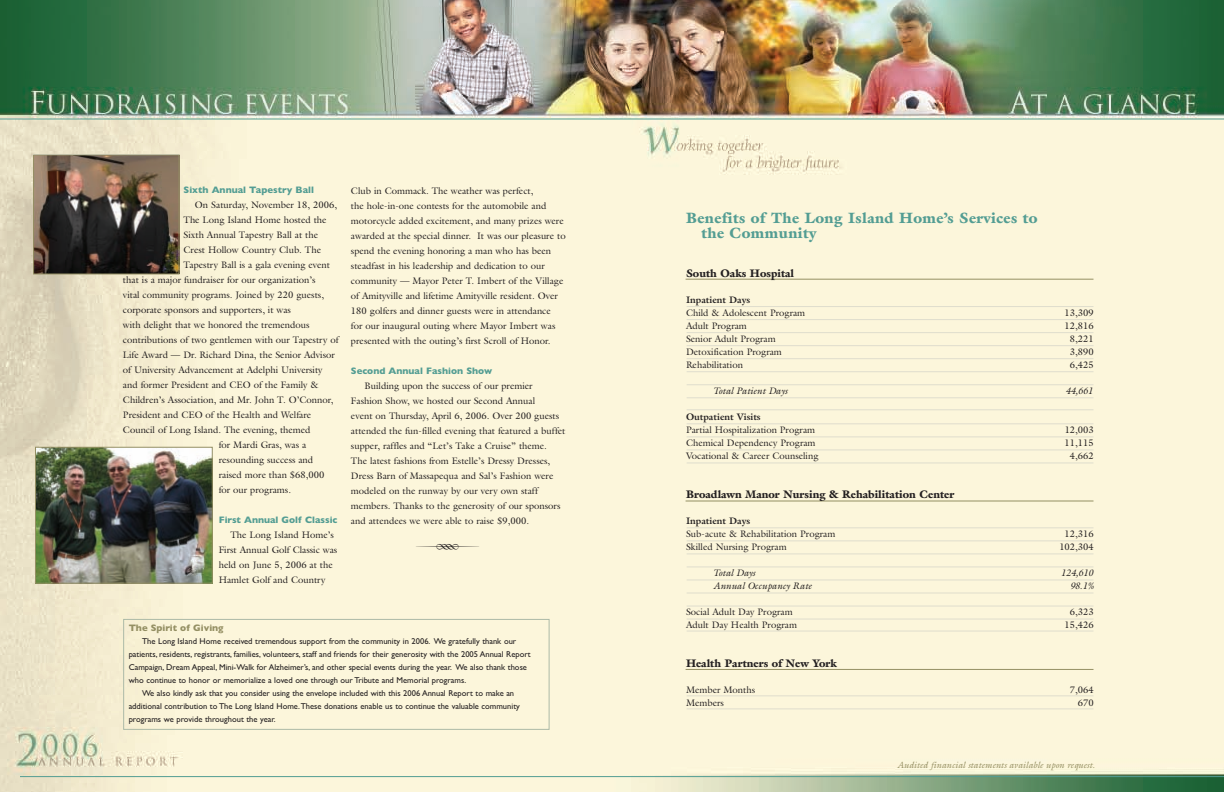
<style>
.page{position:relative;width:1224px;height:792px;background:#fff}
.page>*{position:absolute;margin:0;border:0;box-sizing:border-box;transform-origin:0 0}
.t1{font:36px "Type Embellishments One Let Plain";color:#231f20}
.t2{font:900 15px/15px "Galliard";letter-spacing:.025em;color:#539d93}
.t3{font:900 11px "Galliard";color:#231f20}
.t4{font:9.5px/15px "Galliard";color:#231f20}
.t5{font:700 9.5px "Gill Sans";color:#539d93}
.t6{font:italic 9.5px "Galliard";color:#231f20}
.t7{font:700 9.5px "Galliard";color:#231f20}
.t8{font:700 9.5px "Gill Sans";color:#948f63}
.t9{font:italic 9px "Galliard";color:#948f63}
.t10{font:8.5px "Gill Sans";color:#231f20}
</style>
<div class="page">
<img style="left:0;top:0;width:1224px;height:792px">
<div style="left:123px;top:619px;width:427px;height:111px;border:1px solid #acbaa7"></div>
<hr style="left:20px;top:776px;width:1204px;height:1px;background:#539d93">
<hr style="left:0;top:119px;width:1224px;height:1px;background:#539d93">
<hr style="left:686px;top:279px;width:408px;height:1px;background:#948f63">
<hr style="left:686px;top:500px;width:408px;height:2px;background:#948f63">
<hr style="left:686px;top:669px;width:408px;height:1px;background:#948f63">
<img style="left:37px;top:449px;width:174px;height:133px">
<div style="left:35px;top:447px;width:178px;height:137px;border:1px solid #948f63"></div>
<img style="left:35px;top:156px;width:143px;height:116px">
<div style="left:33px;top:154px;width:147px;height:120px;border:1px solid #948f63"></div>
<hr style="left:687px;top:306px;width:406px;height:1px;background:#dfddcd">
<hr style="left:687px;top:319px;width:406px;height:1px;background:#dfddcd">
<hr style="left:687px;top:332px;width:406px;height:1px;background:#dfddcd">
<hr style="left:687px;top:345px;width:406px;height:1px;background:#dfddcd">
<hr style="left:687px;top:358px;width:406px;height:1px;background:#dfddcd">
<hr style="left:687px;top:371px;width:406px;height:1px;background:#dfddcd">
<hr style="left:687px;top:384px;width:406px;height:1px;background:#dfddcd">
<hr style="left:687px;top:397px;width:406px;height:1px;background:#dfddcd">
<hr style="left:687px;top:409px;width:406px;height:1px;background:#dfddcd">
<hr style="left:687px;top:423px;width:406px;height:1px;background:#dfddcd">
<hr style="left:687px;top:436px;width:406px;height:1px;background:#dfddcd">
<hr style="left:687px;top:449px;width:406px;height:1px;background:#dfddcd">
<hr style="left:687px;top:462px;width:406px;height:1px;background:#dfddcd">
<hr style="left:687px;top:527px;width:406px;height:1px;background:#dfddcd">
<hr style="left:687px;top:540px;width:406px;height:1px;background:#dfddcd">
<hr style="left:687px;top:553px;width:406px;height:1px;background:#dfddcd">
<hr style="left:687px;top:566px;width:406px;height:1px;background:#dfddcd">
<hr style="left:687px;top:579px;width:406px;height:1px;background:#dfddcd">
<hr style="left:687px;top:593px;width:406px;height:1px;background:#dfddcd">
<hr style="left:687px;top:606px;width:406px;height:1px;background:#dfddcd">
<hr style="left:687px;top:619px;width:406px;height:1px;background:#dfddcd">
<hr style="left:687px;top:631px;width:406px;height:1px;background:#dfddcd">
<hr style="left:687px;top:695px;width:406px;height:1px;background:#dfddcd">
<hr style="left:687px;top:708px;width:406px;height:1px;background:#dfddcd">
<p class="t5" style="left:184px;top:185px;width:132px">Sixth Annual Tapestry Ball</p>
<p class="t4" style="left:195px;top:198px;width:144px">On Saturday, November 18, 2006,</p>
<p class="t4" style="left:184px;top:213px;width:145px">The Long Island Home hosted the</p>
<p class="t4" style="left:184px;top:228px;width:136px">Sixth Annual Tapestry Ball at the</p>
<p class="t4" style="left:184px;top:243px;width:139px">Crest Hollow Country Club. The</p>
<p class="t4" style="left:184px;top:258px;width:148px">Tapestry Ball is a gala evening event</p>
<p class="t4" style="left:123px;top:273px;width:194px">that is a major fundraiser for our organization’s</p>
<p class="t4" style="left:123px;top:288px;width:203px">vital community programs. Joined by 220 guests,</p>
<p class="t4" style="left:123px;top:303px;width:170px">corporate sponsors and supporters, it was</p>
<p class="t4" style="left:123px;top:318px;width:188px">with delight that we honored the tremendous</p>
<p class="t4" style="left:123px;top:333px;width:217px">contributions of two gentlemen with our Tapestry of</p>
<p class="t4" style="left:123px;top:348px;width:213px">Life Award — Dr. Richard Dina, the Senior Advisor</p>
<p class="t4" style="left:123px;top:363px;width:201px">of University Advancement at Adelphi University</p>
<p class="t4" style="left:123px;top:378px;width:197px">and former President and CEO of the Family &amp;</p>
<p class="t4" style="left:123px;top:393px;width:212px">Children’s Association, and Mr. John T. O’Connor,</p>
<p class="t4" style="left:123px;top:408px;width:190px">President and CEO of the Health and Welfare</p>
<p class="t4" style="left:123px;top:423px;width:189px">Council of Long Island. The evening, themed</p>
<p class="t4" style="left:219px;top:438px;width:89px">for Mardi Gras, was a</p>
<p class="t4" style="left:219px;top:453px;width:96px">resounding success and</p>
<p class="t4" style="left:219px;top:468px;width:107px">raised more than $68,000</p>
<p class="t4" style="left:219px;top:483px;width:74px">for our programs.</p>
<p class="t5" style="left:219px;top:515px;width:120px">First Annual Golf Classic</p>
<p class="t4" style="left:219px;top:528px;width:120px;text-indent:12px">The Long Island Home’s<br>First Annual Golf Classic was held on June 5, 2006 at the<br>Hamlet Golf and Country</p>
<p class="t4" style="left:351px;top:183px;width:216px">Club in Commack. The weather was perfect,<br>the hole-in-one contests for the automobile and motorcycle added excitement, and many prizes were awarded at the special dinner. It was our pleasure to spend the evening honoring a man who has been steadfast in his leadership and dedication to our community — Mayor Peter T. Imbert of the Village of Amityville and lifetime Amityville resident. Over 180 golfers and dinner guests were in attendance<br>for our inaugural outing where Mayor Imbert was presented with the outing’s first Scroll of Honor.</p>
<p class="t5" style="left:351px;top:365px;width:143px">Second Annual Fashion Show</p>
<p class="t4" style="left:351px;top:378px;width:216px;text-indent:14px">Building upon the success of our premier Fashion Show, we hosted our Second Annual<br>event on Thursday, April 6, 2006. Over 200 guests attended the fun-filled evening that featured a buffet supper, raffles and “Let’s Take a Cruise” theme.<br>The latest fashions from Estelle’s Dressy Dresses, Dress Barn of Massapequa and Sal’s Fashion were modeled on the runway by our very own staff members. Thanks to the generosity of our sponsors and attendees we were able to raise $9,000.</p>
<h1 class="t1" style="left:415px;top:525px;width:68px">R</h1>
<p class="t8" style="left:129px;top:622px;width:96px">The Spirit of Giving</p>
<p class="t10" style="left:142px;top:636px;width:376px">The Long Island Home received tremendous support from the community in 2006. We gratefully thank our</p>
<p class="t10" style="left:129px;top:649px;width:404px">patients, residents, registrants, families, volunteers, staff and friends for their generosity with the 2005 Annual Report</p>
<p class="t10" style="left:129px;top:662px;width:400px">Campaign, Dream Appeal, Mini-Walk for Alzheimer’s, and other special events during the year. We also thank those</p>
<p class="t10" style="left:129px;top:675px;width:339px">who continue to honor or memorialize a loved one through our Tribute and Memorial programs.</p>
<p class="t10" style="left:142px;top:688px;width:374px">We also kindly ask that you consider using the envelope included with this 2006 Annual Report to make an</p>
<p class="t10" style="left:129px;top:701px;width:393px">additional contribution to The Long Island Home.These donations enable us to continue the valuable community</p>
<p class="t10" style="left:129px;top:714px;width:149px">programs we provide throughout the year.</p>
<h2 class="t2" style="left:701px;top:212px;width:338px;text-indent:-15px">Benefits of The Long Island Home’s Services to the Community</h2>
<p class="t3" style="left:686px;top:269px;width:110px">South Oaks Hospital</p>
<p class="t7" style="left:686px;top:294px;width:66px">Inpatient Days</p>
<p class="t4" style="left:686px;top:305px;width:121px">Child &amp; Adolescent Program</p>
<p class="t4" style="left:1065px;top:305px;width:31px">13,309</p>
<p class="t4" style="left:686px;top:318px;width:62px">Adult Program</p>
<p class="t4" style="left:1065px;top:318px;width:31px">12,816</p>
<p class="t4" style="left:686px;top:331px;width:91px">Senior Adult Program</p>
<p class="t4" style="left:1070px;top:331px;width:25px">8,221</p>
<p class="t4" style="left:686px;top:344px;width:97px">Detoxification Program</p>
<p class="t4" style="left:1070px;top:344px;width:25px">3,890</p>
<p class="t4" style="left:686px;top:357px;width:58px">Rehabilitation</p>
<p class="t4" style="left:1070px;top:357px;width:25px">6,425</p>
<p class="t6" style="left:713px;top:385px;width:76px">Total Patient Days</p>
<p class="t6" style="left:1066px;top:385px;width:29px">44,661</p>
<p class="t7" style="left:686px;top:411px;width:76px">Outpatient Visits</p>
<p class="t4" style="left:686px;top:422px;width:131px">Partial Hospitalization Program</p>
<p class="t4" style="left:1065px;top:422px;width:31px">12,003</p>
<p class="t4" style="left:686px;top:435px;width:131px">Chemical Dependency Program</p>
<p class="t4" style="left:1065px;top:435px;width:31px">11,115</p>
<p class="t4" style="left:686px;top:448px;width:134px">Vocational &amp; Career Counseling</p>
<p class="t4" style="left:1070px;top:448px;width:25px">4,662</p>
<p class="t3" style="left:686px;top:490px;width:270px">Broadlawn Manor Nursing &amp; Rehabilitation Center</p>
<p class="t7" style="left:686px;top:515px;width:66px">Inpatient Days</p>
<p class="t4" style="left:686px;top:526px;width:151px">Sub-acute &amp; Rehabilitation Program</p>
<p class="t4" style="left:1065px;top:526px;width:31px">12,316</p>
<p class="t4" style="left:686px;top:539px;width:102px">Skilled Nursing Program</p>
<p class="t4" style="left:1059px;top:539px;width:36px">102,304</p>
<p class="t6" style="left:713px;top:567px;width:44px">Total Days</p>
<p class="t6" style="left:1061px;top:567px;width:34px">124,610</p>
<p class="t6" style="left:713px;top:580px;width:100px">Annual Occupancy Rate</p>
<p class="t6" style="left:1070px;top:580px;width:25px">98.1%</p>
<p class="t4" style="left:686px;top:604px;width:108px">Social Adult Day Program</p>
<p class="t4" style="left:1070px;top:604px;width:25px">6,323</p>
<p class="t4" style="left:686px;top:617px;width:113px">Adult Day Health Program</p>
<p class="t4" style="left:1065px;top:617px;width:31px">15,426</p>
<p class="t3" style="left:686px;top:659px;width:153px">Health Partners of New York</p>
<p class="t4" style="left:686px;top:682px;width:71px">Member Months</p>
<p class="t4" style="left:1070px;top:682px;width:25px">7,064</p>
<p class="t4" style="left:686px;top:695px;width:39px">Members</p>
<p class="t4" style="left:1078px;top:695px;width:17px">670</p>
<p class="t9" style="left:897px;top:760px;width:199px">Audited financial statements available upon request.</p>
</div>
